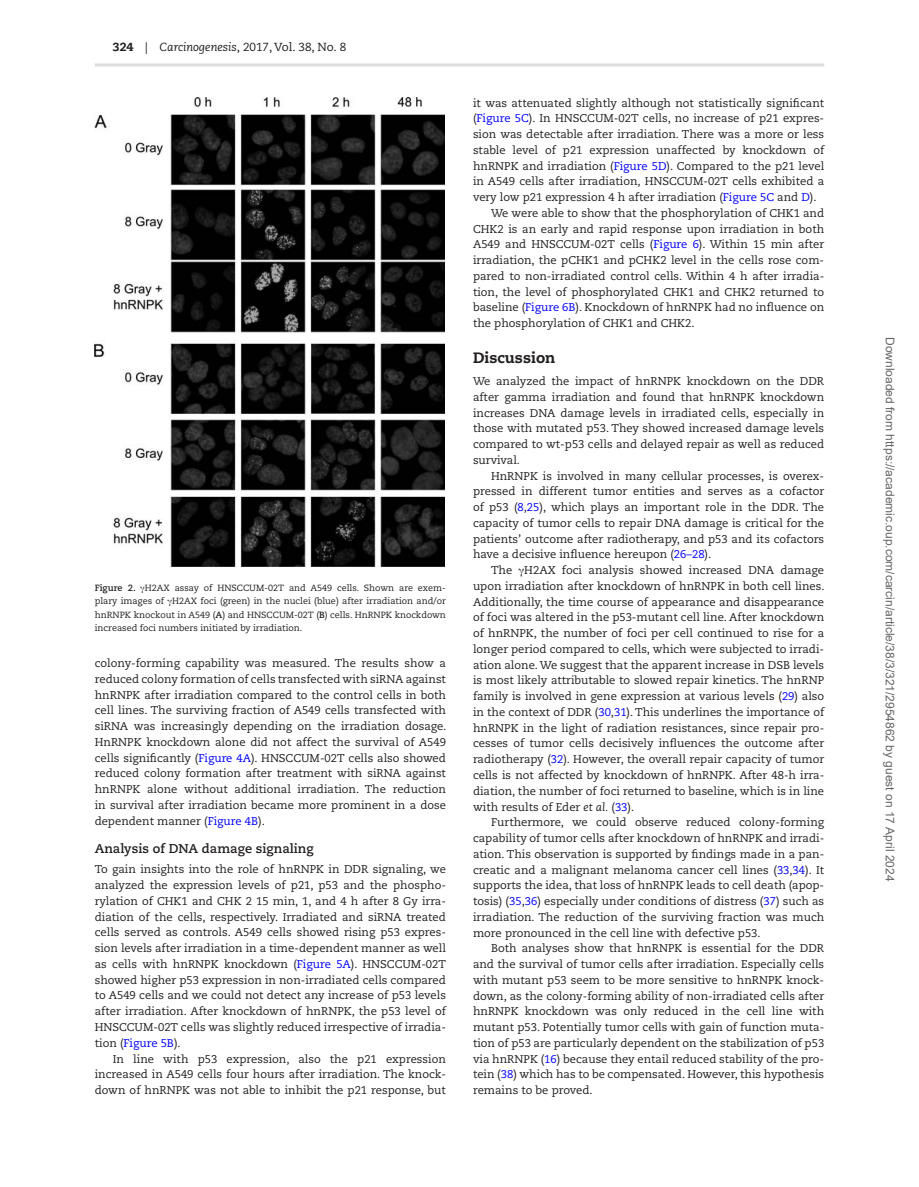
<style>
.page{position:relative;width:919px;height:1187px;background:#fff}
.page>*{position:absolute;margin:0;border:0;box-sizing:border-box;transform-origin:0 0}
.t1{font:800 15px "Caecilia LT Std";color:#231f20}
.t2{font:700 12.75px "Caecilia LT Std";color:#231f20}
.t3{font:12px "Arial";color:#666}
.t4{font:11.7px "Caecilia LT Std";color:#231f20}
.t5{font:11.25px/15.8px "Caecilia LT Std";color:#231f20;text-align:justify}
.t6{font:9px/13.5px "Caecilia LT Std";color:#231f20;text-align:justify}
.s1{font-weight:800}
.s2{font-style:italic}
.s3{font-weight:700}
.s4{font-family:"Gandhari Unicode"}
.s5{color:#00f}
</style>
<div class="page">
<hr style="left:95px;top:63px;width:729px;height:3px;background:#dcdddf">
<img style="left:95px;top:98px;width:349px;height:469px">
<p class="t4" style="left:113px;top:41px;width:235px"><span class="s1">324</span> | <span class="s2">Carcinogenesis</span>, 2017, Vol. 38, No. 8</p>
<p class="t6" style="left:95px;top:581px;width:352px"><span class="s3">Figure 2.</span> <span class="s4">γ</span>H2AX assay of HNSCCUM-02T and A549 cells. Shown are exem&shy;plary images of <span class="s4">γ</span>H2AX foci (green) in the nuclei (blue) after irradiation and/or hnRNPK knockout in A549 (<span class="s3">A</span>) and HNSCCUM-02T (<span class="s3">B</span>) cells. HnRNPK knockdown increased foci numbers initiated by irradiation.</p>
<p class="t5" style="left:95px;top:655px;width:353px">colony-forming capability was measured. The results show a reduced colony formation of cells transfected with siRNA against hnRNPK after irradiation compared to the control cells in both cell lines. The surviving fraction of A549 cells transfected with siRNA was increasingly depending on the irradiation dosage.<br>HnRNPK knockdown alone did not affect the survival of A549 cells significantly (<span class="s5">Figure 4A</span>). HNSCCUM-02T cells also showed reduced colony formation after treatment with siRNA against hnRNPK alone without additional irradiation. The reduction in survival after irradiation became more prominent in a dose dependent manner (<span class="s5">Figure 4B</span>).</p>
<p class="t2" style="left:95px;top:841px;width:220px">Analysis of DNA damage signaling</p>
<p class="t5" style="left:95px;top:861px;width:353px">To gain insights into the role of hnRNPK in DDR signaling, we analyzed the expression levels of p21, p53 and the phospho&shy;rylation of CHK1 and CHK 2 15 min, 1, and 4 h after 8 Gy irra&shy;diation of the cells, respectively. Irradiated and siRNA treated cells served as controls. A549 cells showed rising p53 expres&shy;sion levels after irradiation in a time-dependent manner as well as cells with hnRNPK knockdown (<span class="s5">Figure 5A</span>). HNSCCUM-02T showed higher p53 expression in non-irradiated cells compared to A549 cells and we could not detect any increase of p53 levels after irradiation. After knockdown of hnRNPK, the p53 level of HNSCCUM-02T cells was slightly reduced irrespective of irradia&shy;tion (<span class="s5">Figure 5B</span>).</p>
<p class="t5" style="left:95px;top:1050px;width:353px;text-indent:18px">In line with p53 expression, also the p21 expression increased in A549 cells four hours after irradiation. The knock&shy;down of hnRNPK was not able to inhibit the p21 response, but</p>
<p class="t5" style="left:473px;top:95px;width:353px">it was attenuated slightly although not statistically significant</p>
<p class="t5" style="left:473px;top:111px;width:352px">(<span class="s5">Figure 5C</span>). In HNSCCUM-02T cells, no increase of p21 expres-</p>
<p class="t5" style="left:473px;top:126px;width:352px">sion was detectable after irradiation. There was a more or less</p>
<p class="t5" style="left:473px;top:142px;width:352px">stable level of p21 expression unaffected by knockdown of</p>
<p class="t5" style="left:473px;top:158px;width:353px">hnRNPK and irradiation (<span class="s5">Figure 5D</span>). Compared to the p21 level</p>
<p class="t5" style="left:473px;top:174px;width:353px">in A549 cells after irradiation, HNSCCUM-02T cells exhibited a</p>
<p class="t5" style="left:473px;top:189px;width:345px">very low p21 expression 4 h after irradiation (<span class="s5">Figure 5C</span> and <span class="s5">D</span>).</p>
<p class="t5" style="left:491px;top:205px;width:334px">We were able to show that the phosphorylation of CHK1 and</p>
<p class="t5" style="left:473px;top:221px;width:353px">CHK2 is an early and rapid response upon irradiation in both</p>
<p class="t5" style="left:473px;top:237px;width:353px">A549 and HNSCCUM-02T cells (<span class="s5">Figure 6</span>). Within 15 min after</p>
<p class="t5" style="left:473px;top:252px;width:352px">irradiation, the pCHK1 and pCHK2 level in the cells rose com-</p>
<p class="t5" style="left:473px;top:268px;width:353px">pared to non-irradiated control cells. Within 4 h after irradia-</p>
<p class="t5" style="left:473px;top:284px;width:352px">tion, the level of phosphorylated CHK1 and CHK2 returned to</p>
<p class="t5" style="left:473px;top:300px;width:352px">baseline (<span class="s5">Figure 6B</span>). Knockdown of hnRNPK had no influence on</p>
<p class="t5" style="left:473px;top:315px;width:223px">the phosphorylation of CHK1 and CHK2.</p>
<h1 class="t1" style="left:473px;top:348px;width:84px">Discussion</h1>
<p class="t5" style="left:473px;top:373px;width:352px">We analyzed the impact of hnRNPK knockdown on the DDR after gamma irradiation and found that hnRNPK knockdown increases DNA damage levels in irradiated cells, especially in those with mutated p53. They showed increased damage levels compared to wt-p53 cells and delayed repair as well as reduced survival.</p>
<p class="t5" style="left:473px;top:468px;width:353px;text-indent:18px">HnRNPK is involved in many cellular processes, is overex&shy;pressed in different tumor entities and serves as a cofactor of p53 (<span class="s5">8</span>,<span class="s5">25</span>), which plays an important role in the DDR. The capacity of tumor cells to repair DNA damage is critical for the patients’ outcome after radiotherapy, and p53 and its cofactors have a decisive influence hereupon (<span class="s5">26–28</span>).</p>
<p class="t5" style="left:473px;top:562px;width:353px;text-indent:18px">The <span class="s4">γ</span>H2AX foci analysis showed increased DNA damage upon irradiation after knockdown of hnRNPK in both cell lines.<br>Additionally, the time course of appearance and disappearance of foci was altered in the p53-mutant cell line. After knockdown of hnRNPK, the number of foci per cell continued to rise for a longer period compared to cells, which were subjected to irradi&shy;ation alone. We suggest that the apparent increase in DSB levels is most likely attributable to slowed repair kinetics. The hnRNP family is involved in gene expression at various levels (<span class="s5">29</span>) also in the context of DDR (<span class="s5">30</span>,<span class="s5">31</span>). This underlines the importance of hnRNPK in the light of radiation resistances, since repair pro&shy;cesses of tumor cells decisively influences the outcome after radiotherapy (<span class="s5">32</span>). However, the overall repair capacity of tumor cells is not affected by knockdown of hnRNPK. After 48-h irra&shy;diation, the number of foci returned to baseline, which is in line with results of Eder <span class="s2">et al.</span> (<span class="s5">33</span>).</p>
<p class="t5" style="left:473px;top:814px;width:353px;text-indent:18px">Furthermore, we could observe reduced colony-forming capability of tumor cells after knockdown of hnRNPK and irradi&shy;ation. This observation is supported by findings made in a pan&shy;creatic and a malignant melanoma cancer cell lines (<span class="s5">33</span>,<span class="s5">34</span>). It supports the idea, that loss of hnRNPK leads to cell death (apop&shy;tosis) (<span class="s5">35</span>,<span class="s5">36</span>) especially under conditions of distress (<span class="s5">37</span>) such as irradiation. The reduction of the surviving fraction was much more pronounced in the cell line with defective p53.</p>
<p class="t5" style="left:473px;top:940px;width:353px;text-indent:18px">Both analyses show that hnRNPK is essential for the DDR and the survival of tumor cells after irradiation. Especially cells with mutant p53 seem to be more sensitive to hnRNPK knock&shy;down, as the colony-forming ability of non-irradiated cells after hnRNPK knockdown was only reduced in the cell line with mutant p53. Potentially tumor cells with gain of function muta&shy;tion of p53 are particularly dependent on the stabilization of p53 via hnRNPK (<span class="s5">16</span>) because they entail reduced stability of the pro&shy;tein (<span class="s5">38</span>) which has to be compensated. However, this hypothesis remains to be proved.</p>
<p class="t3" style="left:894px;top:337px;width:545px;rotate:90deg">Downloaded from https://academic.oup.com/carcin/article/38/3/321/2954862 by guest on 17 April 2024</p>
</div>
